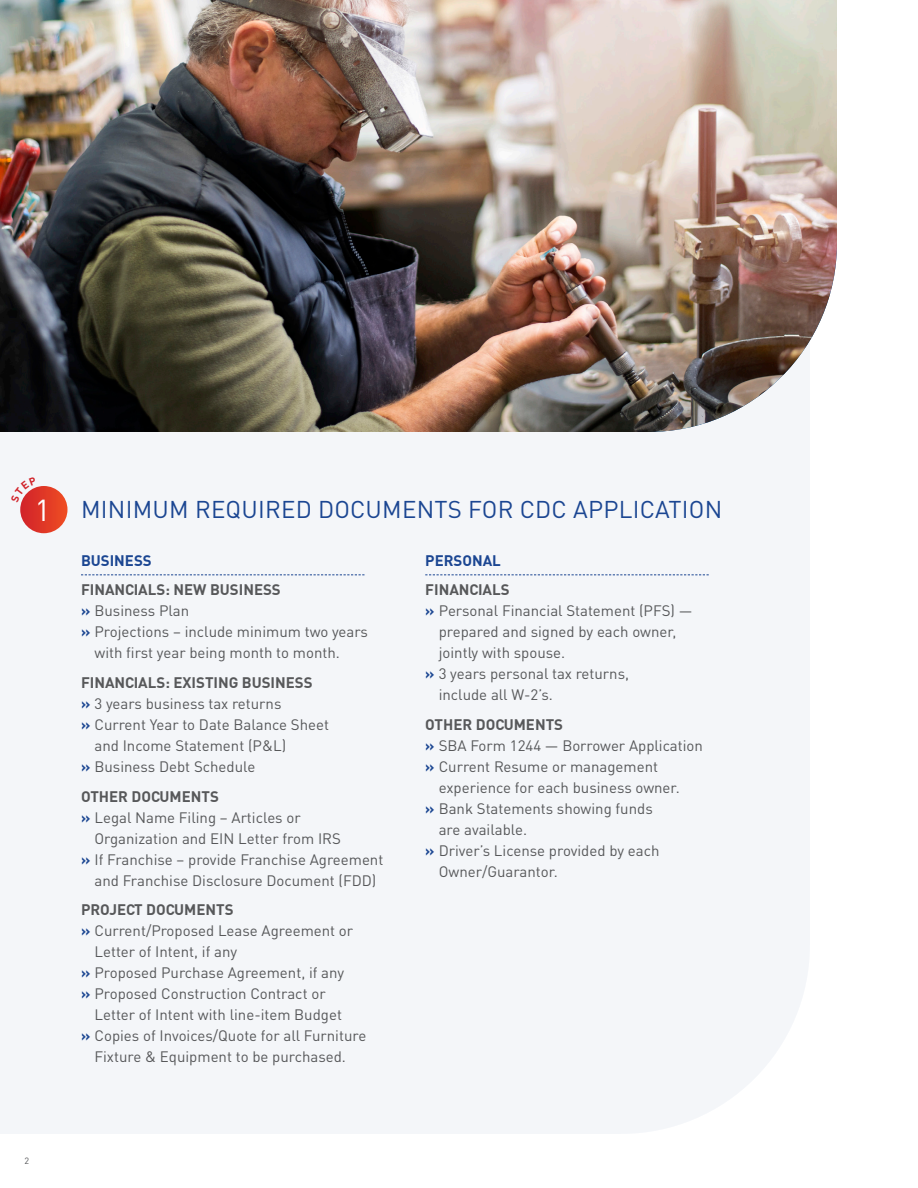
<style>
.page{position:relative;width:918px;height:1188px;background:#fff}
.page>*{position:absolute;margin:0;border:0;box-sizing:border-box;transform-origin:0 0}
._4_Text{font:30px "DIN Pro";color:#fff}
._1_Heads{font:24px "DIN Pro";letter-spacing:.01em;color:#1b4692}
._4_Text-2{font:15px/21px "DIN Pro";color:#57585a}
._3_Intro_Text{font:700 15px "DIN";color:#57585a}
._2_Subheads{font:700 15px "DIN";color:#1b4692}
._4_Text-3{font:9px "DIN Pro";color:#57585a}
.s1{font-family:"DIN";font-weight:700;color:#1b4692}
</style>
<div class="page">
<div style="left:0;top:432px;width:810px;height:702px;background:#f4f6f9"></div>
<svg style="left:81px;top:574px;width:283px;height:1px"></svg>
<svg style="left:425px;top:574px;width:284px;height:1px"></svg>
<img style="left:0;top:0;width:837px;height:432px">
<svg style="left:20px;top:486px;width:48px;height:47px;background:#e13d2b"></svg>
<svg style="left:11px;top:477px;width:26px;height:25px"></svg>
<p class="_4_Text" style="left:35px;top:487px;width:17px">1</p>
<p class="_4_Text-3" style="left:25px;top:1154px;width:6px">2</p>
<p class="_1_Heads" style="left:81px;top:490px;width:643px">MINIMUM REQUIRED DOCUMENTS FOR CDC APPLICATION</p>
<p class="_2_Subheads" style="left:81px;top:551px;width:72px">BUSINESS</p>
<p class="_3_Intro_Text" style="left:81px;top:580px;width:201px">FINANCIALS: NEW BUSINESS</p>
<p class="_4_Text-2" style="left:81px;top:599px;width:110px"><span class="s1">»</span> Business Plan</p>
<p class="_4_Text-2" style="left:94px;top:620px;width:275px;text-indent:-14px"><span class="s1">»</span> Projections – include minimum two years with first year being month to month.</p>
<p class="_3_Intro_Text" style="left:81px;top:673px;width:233px">FINANCIALS: EXISTING BUSINESS</p>
<p class="_4_Text-2" style="left:81px;top:692px;width:202px"><span class="s1">»</span> 3 years business tax returns</p>
<p class="_4_Text-2" style="left:94px;top:713px;width:236px;text-indent:-14px"><span class="s1">»</span> Current Year to Date Balance Sheet and Income Statement (P&amp;L)</p>
<p class="_4_Text-2" style="left:81px;top:755px;width:176px"><span class="s1">»</span> Business Debt Schedule</p>
<p class="_3_Intro_Text" style="left:81px;top:787px;width:139px">OTHER DOCUMENTS</p>
<p class="_4_Text-2" style="left:94px;top:805px;width:248px;text-indent:-14px"><span class="s1">»</span> Legal Name Filing – Articles or<br>Organization and EIN Letter from IRS</p>
<p class="_4_Text-2" style="left:81px;top:847px;width:304px;text-align:center"><span class="s1">»</span> If Franchise – provide Franchise Agreement and Franchise Disclosure Document (FDD)</p>
<p class="_3_Intro_Text" style="left:81px;top:900px;width:154px">PROJECT DOCUMENTS</p>
<p class="_4_Text-2" style="left:94px;top:919px;width:260px;text-indent:-14px"><span class="s1">»</span> Current/Proposed Lease Agreement or<br>Letter of Intent, if any</p>
<p class="_4_Text-2" style="left:81px;top:961px;width:265px"><span class="s1">»</span> Proposed Purchase Agreement, if any</p>
<p class="_4_Text-2" style="left:94px;top:982px;width:249px;text-indent:-14px"><span class="s1">»</span> Proposed Construction Contract or<br>Letter of Intent with line-item Budget</p>
<p class="_4_Text-2" style="left:81px;top:1024px;width:287px;text-align:center"><span class="s1">»</span> Copies of Invoices/Quote for all Furniture<br>Fixture &amp; Equipment to be purchased.</p>
<p class="_2_Subheads" style="left:425px;top:551px;width:77px">PERSONAL</p>
<p class="_3_Intro_Text" style="left:425px;top:580px;width:86px">FINANCIALS</p>
<p class="_4_Text-2" style="left:439px;top:599px;width:255px;text-indent:-14px"><span class="s1">»</span> Personal Financial Statement (PFS) — prepared and signed by each owner, jointly with spouse.</p>
<p class="_4_Text-2" style="left:439px;top:662px;width:192px;text-indent:-14px"><span class="s1">»</span> 3 years personal tax returns, include all W-2’s.</p>
<p class="_3_Intro_Text" style="left:425px;top:715px;width:139px">OTHER DOCUMENTS</p>
<p class="_4_Text-2" style="left:425px;top:734px;width:279px"><span class="s1">»</span> SBA Form 1244 — Borrower Application</p>
<p class="_4_Text-2" style="left:439px;top:755px;width:243px;text-indent:-14px"><span class="s1">»</span> Current Resume or management experience for each business owner.</p>
<p class="_4_Text-2" style="left:439px;top:797px;width:216px;text-indent:-14px"><span class="s1">»</span> Bank Statements showing funds are available.</p>
<p class="_4_Text-2" style="left:439px;top:839px;width:222px;text-indent:-14px"><span class="s1">»</span> Driver’s License provided by each<br>Owner/Guarantor.</p>
</div>
